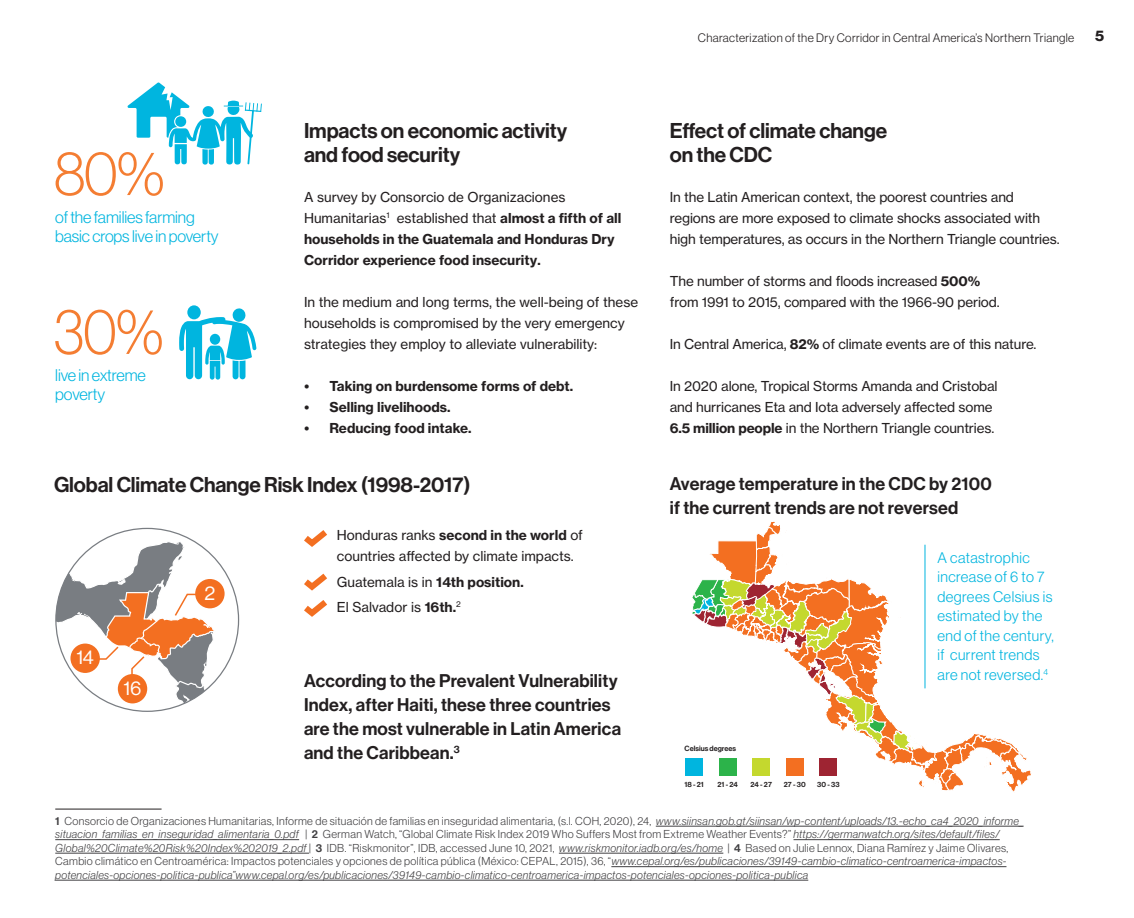
<style>
.page{position:relative;width:1134px;height:918px;background:#fff}
.page>*{position:absolute;margin:0;border:0;box-sizing:border-box;transform-origin:0 0}
.t1{font:21px/24px "N Haas Grotesk DS Pro 65 Md";letter-spacing:-.005em;color:#231f20}
.t2{font:19.5px "N Haas Grotesk DS Pro 55 Rg";color:#fff}
.t3{font:18px/24px "N Haas Grotesk DS Pro 65 Md";letter-spacing:.01em;color:#231f20}
.t4{font:16.5px/19.5px "N Haas Grotesk DS Pro 45 Lt";letter-spacing:-.005em;color:#00b5df}
.t5{font:15px/19.5px "N Haas Grotesk DS Pro 45 Lt";letter-spacing:.03em;color:#00b5df}
.t6{font:15px "N Haas Grotesk DS Pro 75 Bd";color:#231f20}
.t7{font:13.5px/21px "N Haas Grotesk TX Pro 55 Rg";letter-spacing:-.01em;color:#231f20}
.t8{font:13.5px/21px "N Haas Grotesk TX Pro 75 Bd";color:#231f20}
.t9{font:12px "N Haas Grotesk DS Pro 45 Lt";letter-spacing:.03em;color:#231f20}
.t10{font:11.25px/13.5px "N Haas Grotesk DS Pro 45 Lt";letter-spacing:.03em;color:#414042}
.t11{font:11.25px "N Haas Grotesk DS Pro 46 Lt It";letter-spacing:.03em;color:#414042}
.t12{font:7.35px "N Haas Grotesk DS Pro 65 Md";color:#231f20}
.s1{font-family:"N Haas Grotesk TX Pro 75 Bd"}
.s2{font-family:"N Haas Grotesk DS Pro 65 Md";font-size:15px}
.s3{font-family:"N Haas Grotesk TX Pro 55 Rg"}
.s4{font-family:"N Haas Grotesk DS Pro 65 Md"}
.s5{font-family:"N Haas Grotesk DS Pro 46 Lt It"}
.s6{font-family:"N Haas Grotesk DS Pro 45 Lt"}
</style>
<div class="page">
<hr style="left:55px;top:809px;width:107px;height:1px;background:#231f20">
<svg style="left:691px;top:521px;width:340px;height:271px"></svg>
<div style="left:735px;top:705px;width:14px;height:13px;background:#fff"></div>
<div style="left:761px;top:705px;width:13px;height:13px;background:#fff"></div>
<div style="left:685px;top:705px;width:13px;height:13px;background:#fff"></div>
<div style="left:710px;top:705px;width:13px;height:13px;background:#fff"></div>
<div style="left:786px;top:705px;width:13px;height:13px;background:#fff"></div>
<hr style="left:656px;top:826px;width:368px;height:1px;background:#414042">
<hr style="left:55px;top:839px;width:244px;height:1px;background:#414042">
<hr style="left:794px;top:839px;width:206px;height:1px;background:#414042">
<hr style="left:55px;top:853px;width:254px;height:1px;background:#414042">
<hr style="left:559px;top:853px;width:164px;height:1px;background:#414042">
<hr style="left:611px;top:866px;width:395px;height:1px;background:#414042">
<hr style="left:55px;top:880px;width:753px;height:1px;background:#414042">
<svg style="left:56px;top:82px;width:206px;height:114px"></svg>
<svg style="left:187px;top:305px;width:14px;height:14px"></svg>
<svg style="left:179px;top:308px;width:78px;height:72px"></svg>
<div style="left:210px;top:334px;width:10px;height:11px;background:#00b5df;border-radius:50%"></div>
<svg style="left:55px;top:310px;width:107px;height:45px"></svg>
<svg style="left:304px;top:573px;width:23px;height:44px"></svg>
<svg style="left:304px;top:530px;width:23px;height:17px"></svg>
<svg style="left:56px;top:528px;width:183px;height:183px"></svg>
<div style="left:70px;top:644px;width:30px;height:29px;background:#f36f21;border-radius:50%"></div>
<div style="left:118px;top:674px;width:29px;height:29px;background:#f36f21;border-radius:50%"></div>
<div style="left:195px;top:579px;width:30px;height:29px;background:#f36f21;border-radius:50%"></div>
<div style="left:753px;top:758px;width:17px;height:17px;background:#c4d82e"></div>
<div style="left:786px;top:758px;width:17px;height:17px;background:#f36f21"></div>
<div style="left:685px;top:758px;width:18px;height:17px;background:#00b5df"></div>
<div style="left:719px;top:758px;width:17px;height:17px;background:#2cb34a"></div>
<div style="left:820px;top:758px;width:17px;height:17px;background:#9e2432"></div>
<hr style="left:925px;top:545px;width:1px;height:143px;background:#00b5df">
<p class="t4" style="left:55px;top:207px;width:165px">of the families farming basic crops live in poverty</p>
<p class="t4" style="left:55px;top:365px;width:92px">live in extreme poverty</p>
<h1 class="t1" style="left:304px;top:119px;width:265px">Impacts on economic activity and food security</h1>
<p class="t7" style="left:304px;top:186px;width:319px">A survey by Consorcio de Organizaciones<br>Humanitarias<sup>1</sup> established that <span class="s1">almost a fifth of all</span></p>
<p class="t8" style="left:304px;top:228px;width:312px">households in the Guatemala and Honduras Dry<br>Corridor experience food insecurity<span class="s2">.</span></p>
<p class="t7" style="left:304px;top:291px;width:336px">In the medium and long terms, the well-being of these households is compromised by the very emergency strategies they employ to alleviate vulnerability:</p>
<p class="t8" style="left:304px;top:375px;width:271px">• Taking on burdensome forms of debt.</p>
<p class="t8" style="left:304px;top:396px;width:148px">• Selling livelihoods.</p>
<p class="t8" style="left:304px;top:417px;width:169px">• Reducing food intake.</p>
<h1 class="t1" style="left:54px;top:473px;width:418px">Global Climate Change Risk Index (1998-2017)</h1>
<h2 class="t2" style="left:76px;top:647px;width:19px">14</h2>
<h2 class="t2" style="left:124px;top:677px;width:19px">16</h2>
<h2 class="t2" style="left:204px;top:582px;width:12px">2</h2>
<p class="t8" style="left:337px;top:525px;width:248px"><span class="s3">Honduras ranks</span> second in the world <span class="s3">of</span></p>
<p class="t7" style="left:337px;top:544px;width:238px;line-height:25.2px">countries affected by climate impacts.<br>Guatemala is in <span class="s1">14th position</span><span class="s2">.<br></span>El Salvador is <span class="s1">16th.</span><sup>2</sup></p>
<h3 class="t3" style="left:304px;top:669px;width:319px">According to the Prevalent Vulnerability Index, after Haiti, these three countries are the most vulnerable in Latin America and the Caribbean.<sup>3</sup></h3>
<p class="t9" style="left:698px;top:31px;width:378px">Characterization of the Dry Corridor in Central America’s Northern Triangle</p>
<p class="t6" style="left:1095px;top:27px;width:11px">5</p>
<h1 class="t1" style="left:670px;top:119px;width:219px">Effect of climate change on the CDC</h1>
<p class="t7" style="left:670px;top:186px;width:391px">In the Latin American context, the poorest countries and regions are more exposed to climate shocks associated with high temperatures, as occurs in the Northern Triangle countries.</p>
<p class="t7" style="left:670px;top:270px;width:331px">The number of storms and floods increased <span class="s1">500% </span>from 1991 to 2015, compared with the 1966-90 period.</p>
<p class="t7" style="left:670px;top:333px;width:368px">In Central America, <span class="s1">82%</span> of climate events are of this nature.</p>
<p class="t7" style="left:670px;top:375px;width:329px">In 2020 alone, Tropical Storms Amanda and Cristobal and hurricanes Eta and Iota adversely affected some<br><span class="s1">6.5 million people</span> in the Northern Triangle countries.</p>
<h3 class="t3" style="left:670px;top:472px;width:323px">Average temperature in the CDC by 2100 if the current trends are not reversed</h3>
<p class="t12" style="left:685px;top:744px;width:53px">Celsius degrees</p>
<p class="t12" style="left:684px;top:780px;width:21px">18 - 21</p>
<p class="t12" style="left:718px;top:780px;width:22px">21 - 24</p>
<p class="t12" style="left:751px;top:780px;width:23px">24 - 27</p>
<p class="t12" style="left:784px;top:780px;width:23px">27 - 30</p>
<p class="t12" style="left:817px;top:780px;width:24px">30 - 33</p>
<p class="t5" style="left:937px;top:548px;width:118px">A catastrophic increase of 6 to 7 degrees Celsius is estimated by the end of the century, if current trends are not reversed.<sup>4</sup></p>
<p class="t10" style="left:55px;top:814px;width:970px"><span class="s4">1</span> Consorcio de Organizaciones Humanitarias, Informe de situación de familias en inseguridad alimentaria, (s.l. COH, 2020), 24, <span class="s5">www.siinsan.gob.gt/siinsan/wp-content/uploads/13.-echo_ca4_2020_informe_</span></p>
<p class="t11" style="left:55px;top:828px;width:946px">situacion_familias_en_inseguridad_alimentaria_0.pdf <span class="s6">|</span> <span class="s4">2</span> <span class="s6">German Watch, “Global Climate Risk Index 2019 Who Suffers Most from Extreme Weather Events?”</span> https://germanwatch.org/sites/default/files/</p>
<p class="t10" style="left:55px;top:841px;width:955px"><span class="s5">Global%20Climate%20Risk%20Index%202019_2.pdf</span> | <span class="s4">3</span> IDB. “Riskmonitor”, IDB, accessed June 10, 2021, <span class="s5">www.riskmonitor.iadb.org/es/home</span> | <span class="s4">4</span> Based on Julie Lennox, Diana Ramírez y Jaime Olivares,<br>Cambio climático en Centroamérica: Impactos potenciales y opciones de política pública (México: CEPAL, 2015), 36, “<span class="s5">www.cepal.org/es/publicaciones/39149-cambio-climatico-centroamerica-impactos-</span></p>
<p class="t11" style="left:55px;top:868px;width:755px">potenciales-opciones-politica-publica”www.cepal.org/es/publicaciones/39149-cambio-climatico-centroamerica-impactos-potenciales-opciones-politica-publica</p>
</div>
